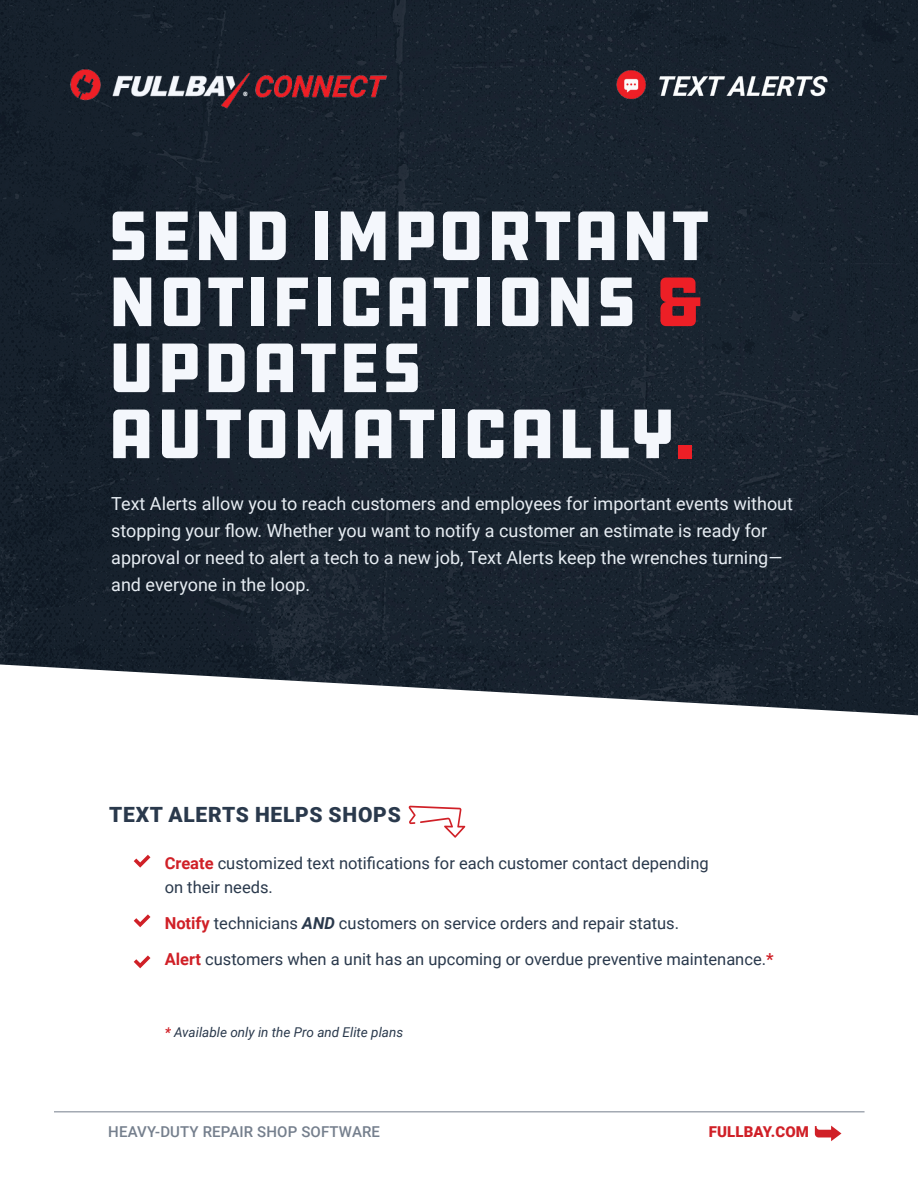
<style>
.page{position:relative;width:918px;height:1188px;background:#fff}
.page>*{position:absolute;margin:0;border:0;box-sizing:border-box;transform-origin:0 0}
.t1{font:72px/66px "DDC Hardware";letter-spacing:-.01em;color:#f4f7fc}
.t2{font:900 21px "Roboto";letter-spacing:.035em;color:#2a394c}
.t3{font:18px/27px "Roboto";color:#e7edf3}
.t4{font:16.5px/24px "Roboto";color:#2a394c}
.t5{font:500 15px "Roboto";letter-spacing:.01em;color:#757f8d}
.t6{font:900 15px "Roboto";letter-spacing:.01em;color:#d02027}
.t7{font:italic 13.5px "Roboto";color:#2a394c}
.s1{color:#ed1f26}
.s2{font-weight:700;color:#d02027}
.s3{font-weight:700;font-style:italic}
</style>
<div class="page">
<img style="left:0;top:0;width:918px;height:715px">
<svg style="left:409px;top:806px;width:56px;height:32px"></svg>
<svg style="left:134px;top:855px;width:16px;height:13px"></svg>
<svg style="left:134px;top:955px;width:16px;height:13px"></svg>
<svg style="left:134px;top:914px;width:16px;height:13px"></svg>
<hr style="left:54px;top:1111px;width:811px;height:1px;background:#757f8d">
<svg style="left:815px;top:1126px;width:26px;height:15px"></svg>
<img style="left:71px;top:70px;width:317px;height:39px">
<img style="left:617px;top:66px;width:211px;height:36px">
<h1 class="t1" style="left:107px;top:203px;width:605px">SEND IMPORTANT<br>NOTIFICATIONS <span class="s1">&amp;<br></span>UPDATES<br>AUTOMATICALLY<span class="s1">.</span></h1>
<p class="t3" style="left:111px;top:490px;width:683px">Text Alerts allow you to reach customers and employees for important events without stopping your flow. Whether you want to notify a customer an estimate is ready for approval or need to alert a tech to a new job, Text Alerts keep the wrenches turning— and everyone in the loop.</p>
<p class="t2" style="left:109px;top:800px;width:293px">TEXT ALERTS HELPS SHOPS</p>
<p class="t4" style="left:165px;top:850px;width:546px"><span class="s2">Create</span> customized text notifications for each customer contact depending on their needs.</p>
<p class="t4" style="left:165px;top:904px;width:610px;line-height:36px"><span class="s2">Notify</span> technicians <span class="s3">AND</span> customers on service orders and repair status.<br><span class="s2">Alert</span> customers when a unit has an upcoming or overdue preventive maintenance.<span class="s2">*</span></p>
<p class="t7" style="left:165px;top:1023px;width:240px"><span class="s2">*</span> Available only in the Pro and Elite plans</p>
<p class="t5" style="left:108px;top:1121px;width:273px">HEAVY-DUTY REPAIR SHOP SOFTWARE</p>
<p class="t6" style="left:709px;top:1121px;width:102px">FULLBAY.COM</p>
</div>
